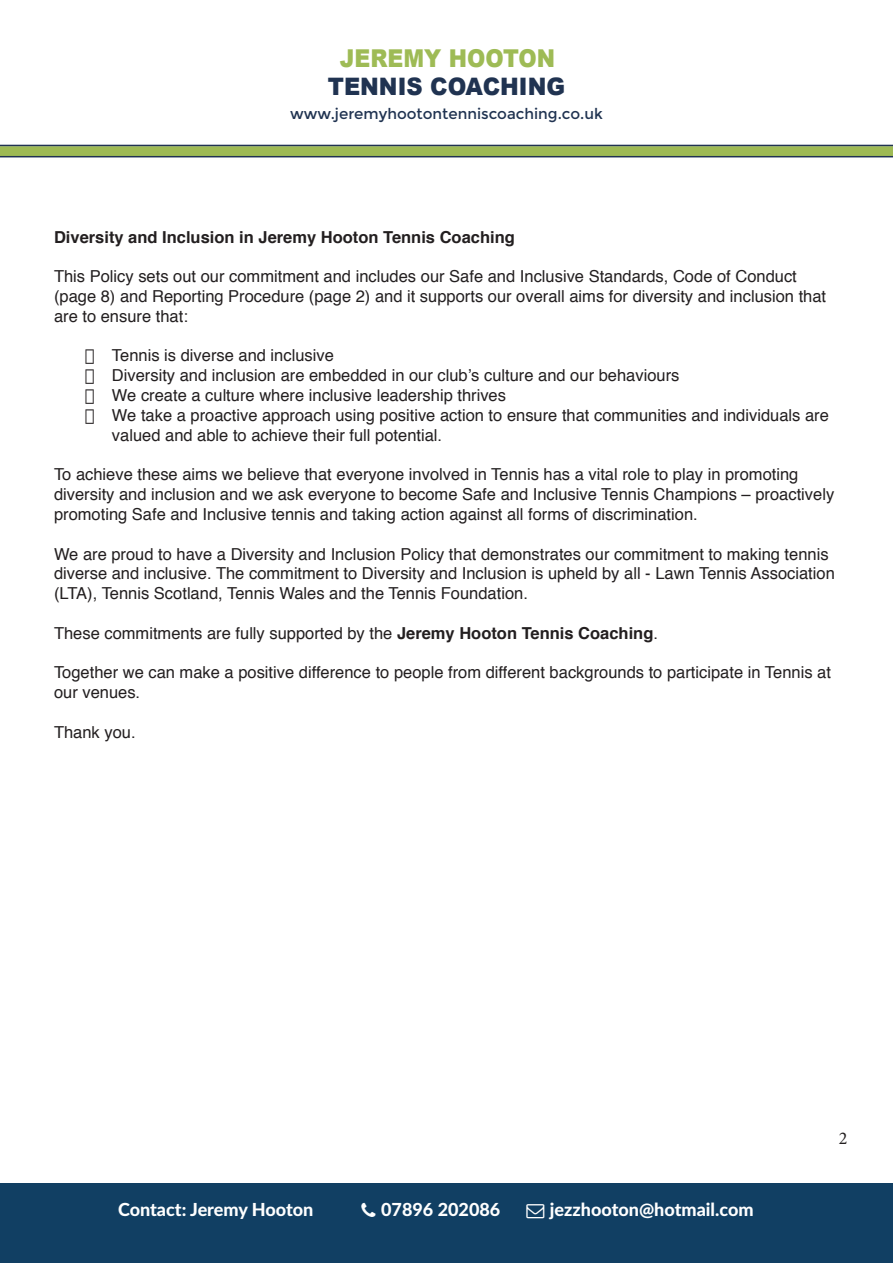
<style>
.page{position:relative;width:893px;height:1263px;background:#fff}
.page>*{position:absolute;margin:0;border:0;box-sizing:border-box;transform-origin:0 0}
.t1{font:900 24.6px "Arial";color:#9ebb55;scale:.9 1}
.t2{font:900 24px "Arial";color:#203351;scale:.93 1}
.t3{font:800 18px "Lato";color:#fff}
.t4{font:18px "Minion Pro";color:#231f20}
.t5{font:16.5px/19.8px "Helvetica";color:#231f20}
.t6{font:700 16.5px "Helvetica";color:#231f20}
.t7{font:15px "Montserrat";color:#203351}
.s1{font-weight:700}
</style>
<div class="page">
<div style="left:0;top:1183px;width:893px;height:80px;background:#113f63"></div>
<div style="left:0;top:146px;width:893px;height:11px;background:#9eba54"></div>
<hr style="left:0;top:145px;width:893px;height:1px;background:#213352">
<hr style="left:0;top:156px;width:893px;height:1px;background:#213352">
<h1 class="t1" style="left:340px;top:40px;width:241px">JEREMY HOOTON</h1>
<h2 class="t2" style="left:328px;top:69px;width:257px">TENNIS COACHING</h2>
<p class="t7" style="left:290px;top:105px;width:314px">www.jeremyhootontenniscoaching.co.uk</p>
<p class="t6" style="left:54px;top:224px;width:462px">Diversity and Inclusion in Jeremy Hooton Tennis Coaching</p>
<p class="t5" style="left:54px;top:267px;width:774px">This Policy sets out our commitment and includes our Safe and Inclusive Standards, Code of Conduct (page 8) and Reporting Procedure (page 2) and it supports our overall aims for diversity and inclusion that are to ensure that:</p>
<p class="t5" style="left:85px;top:346px;width:250px">• Tennis is diverse and inclusive</p>
<p class="t5" style="left:85px;top:366px;width:596px">• Diversity and inclusion are embedded in our club’s culture and our behaviours</p>
<p class="t5" style="left:85px;top:386px;width:423px">• We create a culture where inclusive leadership thrives</p>
<p class="t5" style="left:112px;top:406px;width:718px;text-indent:-27px">• We take a proactive approach using positive action to ensure that communities and individuals are valued and able to achieve their full potential.</p>
<p class="t5" style="left:54px;top:465px;width:782px">To achieve these aims we believe that everyone involved in Tennis has a vital role to play in promoting diversity and inclusion and we ask everyone to become Safe and Inclusive Tennis Champions – proactively promoting Safe and Inclusive tennis and taking action against all forms of discrimination.</p>
<p class="t5" style="left:54px;top:544px;width:782px">We are proud to have a Diversity and Inclusion Policy that demonstrates our commitment to making tennis diverse and inclusive. The commitment to Diversity and Inclusion is upheld by all - Lawn Tennis Association (LTA), Tennis Scotland, Tennis Wales and the Tennis Foundation.</p>
<p class="t5" style="left:54px;top:623px;width:605px">These commitments are fully supported by the <span class="s1">Jeremy Hooton Tennis Coaching</span>.</p>
<p class="t5" style="left:54px;top:663px;width:778px">Together we can make a positive difference to people from different backgrounds to participate in Tennis at our venues.</p>
<p class="t5" style="left:54px;top:722px;width:83px">Thank you.</p>
<p class="t3" style="left:118px;top:1196px;width:197px">Contact: Jeremy Hooton</p>
<p class="t3" style="left:381px;top:1196px;width:121px">07896 202086</p>
<p class="t3" style="left:550px;top:1196px;width:205px">jezzhooton@hotmail.com</p>
<p class="t4" style="left:839px;top:1126px;width:10px">2</p>
</div>
